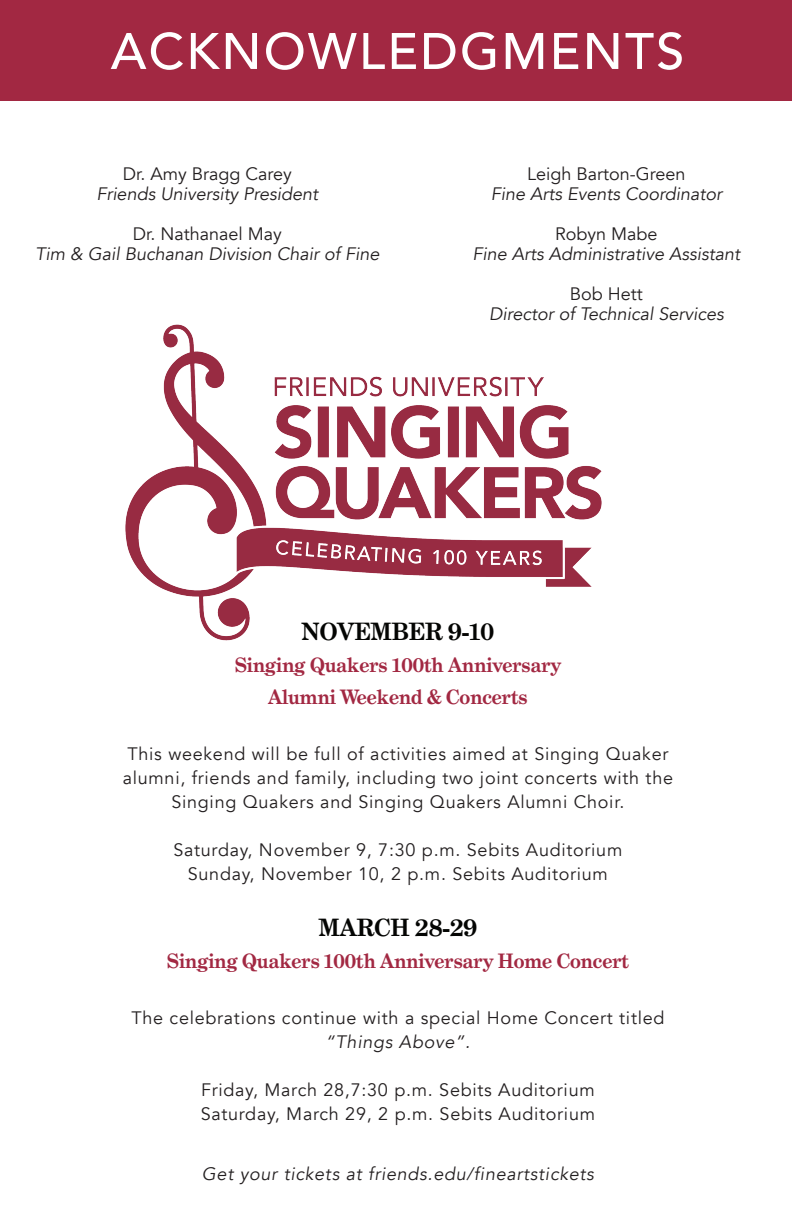
<style>
.page{position:relative;width:792px;height:1224px;background:#fff}
.page>*{position:absolute;margin:0;border:0;box-sizing:border-box;transform-origin:0 0}
.t1{font:500 50.8px "Avenir";letter-spacing:.04em;color:#fff}
.t2{font:700 24px "Grad";color:#040503}
.t3{font:700 20px/32px "Grad";color:#a22842;text-align:center}
.t4{font:18px/24px "Avenir";letter-spacing:.04em;color:#231f20;text-align:center}
.t5{font:italic 18px "Avenir";color:#231f20}
.t6{font:18px "Avenir";color:#231f20}
.t7{font:italic 18px "Avenir";letter-spacing:.04em;color:#231f20}
</style>
<div class="page">
<div style="left:0;top:0;width:792px;height:100px;background:#a22842"></div>
<img style="left:125px;top:324px;width:477px;height:317px">
<h1 class="t1" style="left:111px;top:7px;width:575px">ACKNOWLEDGMENTS</h1>
<p class="t6" style="left:123px;top:163px;width:171px">Dr. Amy Bragg Carey</p>
<p class="t5" style="left:96px;top:183px;width:223px">Friends University President</p>
<p class="t6" style="left:133px;top:223px;width:151px">Dr. Nathanael May</p>
<p class="t5" style="left:35px;top:243px;width:346px">Tim &amp; Gail Buchanan Division Chair of Fine</p>
<p class="t6" style="left:527px;top:163px;width:160px">Leigh Barton-Green</p>
<p class="t5" style="left:491px;top:183px;width:233px">Fine Arts Events Coordinator</p>
<p class="t6" style="left:555px;top:223px;width:104px">Robyn Mabe</p>
<p class="t5" style="left:473px;top:243px;width:269px">Fine Arts Administrative Assistant</p>
<p class="t4" style="left:570px;top:282px;width:74px">Bob Hett</p>
<p class="t5" style="left:489px;top:303px;width:236px">Director of Technical Services</p>
<h2 class="t2" style="left:302px;top:616px;width:194px">NOVEMBER 9-10</h2>
<p class="t3" style="left:235px;top:649px;width:328px">Singing Quakers 100th Anniversary<br>Alumni Weekend &amp; Concerts</p>
<p class="t4" style="left:123px;top:742px;width:552px">This weekend will be full of activities aimed at Singing Quaker alumni, friends and family, including two joint concerts with the<br>Singing Quakers and Singing Quakers Alumni Choir.</p>
<p class="t4" style="left:173px;top:838px;width:450px">Saturday, November 9, 7:30 p.m. Sebits Auditorium<br>Sunday, November 10, 2 p.m. Sebits Auditorium</p>
<h2 class="t2" style="left:319px;top:912px;width:160px">MARCH 28-29</h2>
<p class="t3" style="left:167px;top:945px;width:464px">Singing Quakers 100th Anniversary Home Concert</p>
<p class="t4" style="left:131px;top:1006px;width:535px">The celebrations continue with a special Home Concert titled</p>
<p class="t7" style="left:326px;top:1031px;width:146px">“Things Above”.</p>
<p class="t4" style="left:201px;top:1078px;width:396px;text-align:left">Friday, March 28,7:30 p.m. Sebits Auditorium<br>Saturday, March 29, 2 p.m. Sebits Auditorium</p>
<p class="t7" style="left:202px;top:1163px;width:393px">Get your tickets at friends.edu/fineartstickets</p>
</div>
